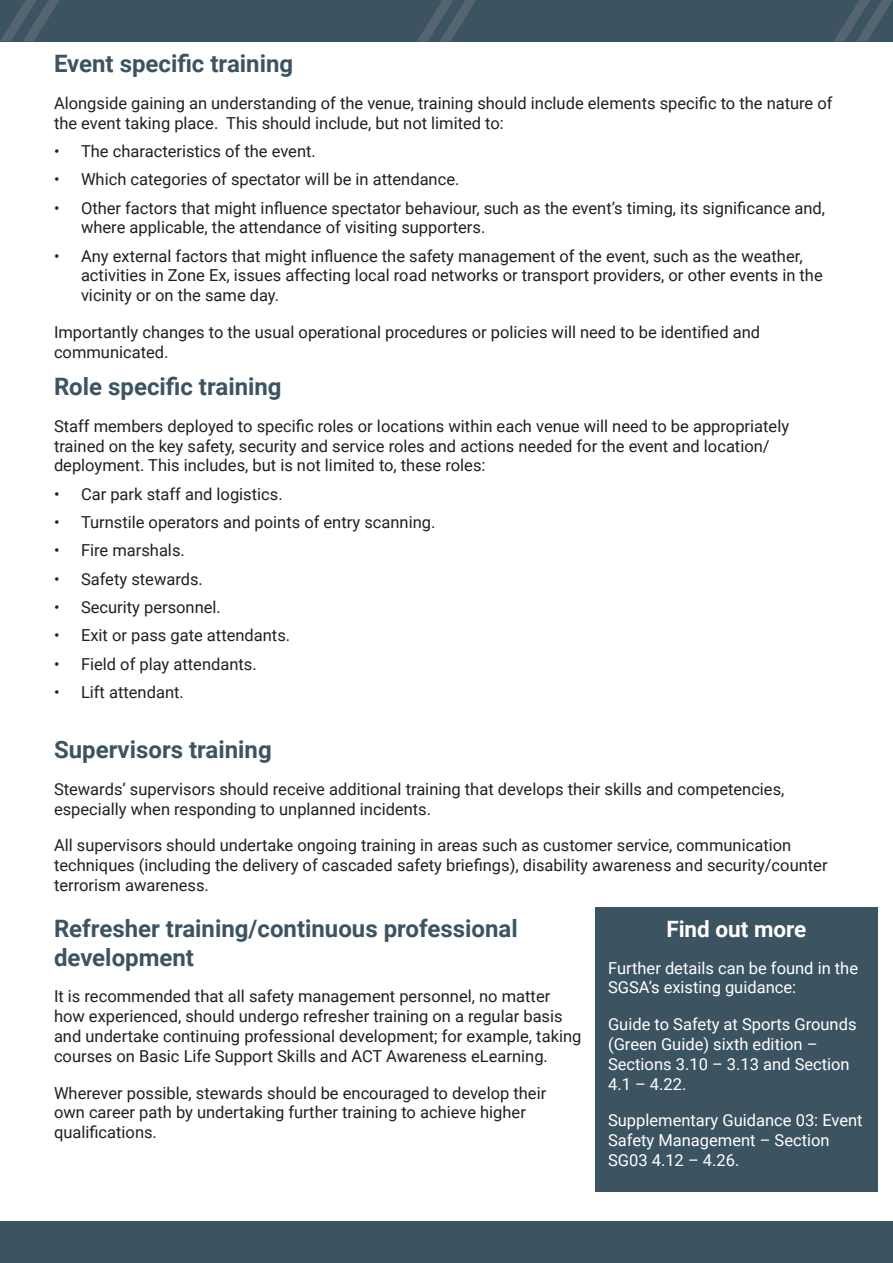
<style>
.page{position:relative;width:893px;height:1263px;background:#fff}
.page>*{position:absolute;margin:0;border:0;box-sizing:border-box;transform-origin:0 0}
.Heading{font:700 24px/28.8px "Roboto";color:#3c5461}
.Paragraph_Style_1{font:700 22.5px "Roboto";color:#fff}
.Paragraph_Style_1-2{font:16.5px/19.8px "Roboto";color:#231f20}
.Paragraph_Style_1-3{font:16.5px/19.8px "Roboto";color:#fff}
</style>
<div class="page">
<div style="left:0;top:1221px;width:893px;height:42px;background:#3c5461"></div>
<div style="left:0;top:0;width:893px;height:41px;background:#3c5461"></div>
<svg style="left:834px;top:0;width:59px;height:41px"></svg>
<svg style="left:1px;top:0;width:58px;height:41px"></svg>
<svg style="left:417px;top:0;width:59px;height:42px"></svg>
<div style="left:595px;top:907px;width:282px;height:285px;background:#3c5461"></div>
<p class="Heading" style="left:54px;top:48px;width:241px">Event specific training</p>
<p class="Paragraph_Style_1-2" style="left:54px;top:92px;width:780px">Alongside gaining an understanding of the venue, training should include elements specific to the nature of the event taking place. This should include, but not limited to:</p>
<p class="Paragraph_Style_1-2" style="left:54px;top:141px;width:263px">• The characteristics of the event.</p>
<p class="Paragraph_Style_1-2" style="left:54px;top:169px;width:407px">• Which categories of spectator will be in attendance.</p>
<p class="Paragraph_Style_1-2" style="left:81px;top:197px;width:746px;text-indent:-27px">• Other factors that might influence spectator behaviour, such as the event’s timing, its significance and, where applicable, the attendance of visiting supporters.</p>
<p class="Paragraph_Style_1-2" style="left:81px;top:245px;width:743px;text-indent:-27px">• Any external factors that might influence the safety management of the event, such as the weather, activities in Zone Ex, issues affecting local road networks or transport providers, or other events in the vicinity or on the same day.</p>
<p class="Paragraph_Style_1-2" style="left:54px;top:322px;width:708px">Importantly changes to the usual operational procedures or policies will need to be identified and communicated.</p>
<p class="Heading" style="left:54px;top:371px;width:229px">Role specific training</p>
<p class="Paragraph_Style_1-2" style="left:54px;top:415px;width:737px">Staff members deployed to specific roles or locations within each venue will need to be appropriately trained on the key safety, security and service roles and actions needed for the event and location/ deployment. This includes, but is not limited to, these roles:</p>
<p class="Paragraph_Style_1-2" style="left:54px;top:483px;width:230px">• Car park staff and logistics.</p>
<p class="Paragraph_Style_1-2" style="left:54px;top:512px;width:383px">• Turnstile operators and points of entry scanning.</p>
<p class="Paragraph_Style_1-2" style="left:54px;top:540px;width:132px">• Fire marshals.</p>
<p class="Paragraph_Style_1-2" style="left:54px;top:568px;width:150px">• Safety stewards.</p>
<p class="Paragraph_Style_1-2" style="left:54px;top:597px;width:168px">• Security personnel.</p>
<p class="Paragraph_Style_1-2" style="left:54px;top:625px;width:238px">• Exit or pass gate attendants.</p>
<p class="Paragraph_Style_1-2" style="left:54px;top:653px;width:204px">• Field of play attendants.</p>
<p class="Paragraph_Style_1-2" style="left:54px;top:681px;width:131px">• Lift attendant.</p>
<p class="Heading" style="left:54px;top:734px;width:219px">Supervisors training</p>
<p class="Paragraph_Style_1-2" style="left:54px;top:778px;width:732px">Stewards’ supervisors should receive additional training that develops their skills and competencies, especially when responding to unplanned incidents.</p>
<p class="Paragraph_Style_1-2" style="left:54px;top:835px;width:775px">All supervisors should undertake ongoing training in areas such as customer service, communication techniques (including the delivery of cascaded safety briefings), disability awareness and security/counter terrorism awareness.</p>
<p class="Heading" style="left:54px;top:913px;width:465px">Refresher training/continuous professional development</p>
<p class="Paragraph_Style_1-2" style="left:54px;top:986px;width:529px">It is recommended that all safety management personnel, no matter how experienced, should undergo refresher training on a regular basis and undertake continuing professional development; for example, taking courses on Basic Life Support Skills and ACT Awareness eLearning.</p>
<p class="Paragraph_Style_1-2" style="left:54px;top:1082px;width:494px">Wherever possible, stewards should be encouraged to develop their own career path by undertaking further training to achieve higher qualifications.</p>
<p class="Paragraph_Style_1" style="left:666px;top:913px;width:142px">Find out more</p>
<p class="Paragraph_Style_1-3" style="left:608px;top:957px;width:252px">Further details can be found in the<br>SGSA’s existing guidance:</p>
<p class="Paragraph_Style_1-3" style="left:608px;top:1014px;width:250px">Guide to Safety at Sports Grounds (Green Guide) sixth edition –<br>Sections 3.10 – 3.13 and Section<br>4.1 – 4.22.</p>
<p class="Paragraph_Style_1-3" style="left:608px;top:1110px;width:256px">Supplementary Guidance 03: Event<br>Safety Management – Section<br>SG03 4.12 – 4.26.</p>
</div>
